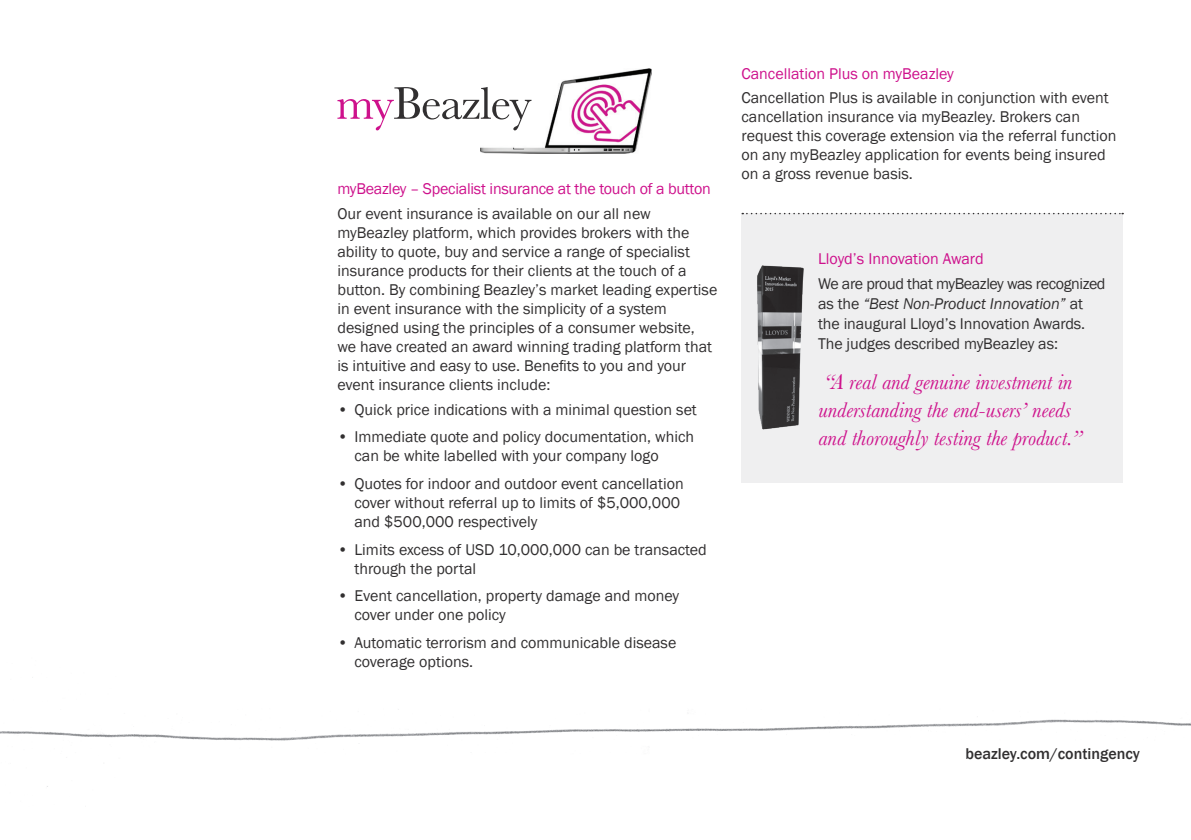
<style>
.page{position:relative;width:1191px;height:840px;background:#fff}
.page>*{position:absolute;margin:0;border:0;box-sizing:border-box;transform-origin:0 0}
._09_Body_no_indent_w{font:italic 22px/28px "Baskerville MT Std";color:#ce118c}
._09_Body_no_indent_w-2{font:16px/19px "Franklin Gothic";color:#312f30}
._09_Body_no_indent_w-3{font:16px "Franklin Gothic";letter-spacing:-.015em;color:#ce118c}
.t1{font:500 16px "Franklin Gothic";color:#312f30}
.s1{font-style:italic}
</style>
<div class="page">
<img style="left:0;top:677px;width:1191px;height:110px">
<img style="left:481px;top:68px;width:170px;height:85px">
<svg style="left:337px;top:87px;width:194px;height:43px"></svg>
<div style="left:741px;top:213px;width:382px;height:269px;background:#efeff0"></div>
<svg style="left:742px;top:213px;width:381px;height:1px"></svg>
<img style="left:757px;top:266px;width:47px;height:163px">
<p class="_09_Body_no_indent_w-3" style="left:337px;top:179px;width:375px">myBeazley – Specialist insurance at the touch of a button</p>
<p class="_09_Body_no_indent_w-2" style="left:337px;top:204px;width:381px">Our event insurance is available on our all new myBeazley platform, which provides brokers with the ability to quote, buy and service a range of specialist insurance products for their clients at the touch of a button. By combining Beazley’s market leading expertise in event insurance with the simplicity of a system designed using the principles of a consumer website, we have created an award winning trading platform that is intuitive and easy to use. Benefits to you and your event insurance clients include:</p>
<p class="_09_Body_no_indent_w-2" style="left:337px;top:400px;width:361px">• Quick price indications with a minimal question set</p>
<p class="_09_Body_no_indent_w-2" style="left:354px;top:427px;width:341px;text-indent:-17px">• Immediate quote and policy documentation, which can be white labelled with your company logo</p>
<p class="_09_Body_no_indent_w-2" style="left:354px;top:474px;width:331px;text-indent:-17px">• Quotes for indoor and outdoor event cancellation cover without referral up to limits of $5,000,000 and $500,000 respectively</p>
<p class="_09_Body_no_indent_w-2" style="left:354px;top:539px;width:354px;text-indent:-17px">• Limits excess of USD 10,000,000 can be transacted through the portal</p>
<p class="_09_Body_no_indent_w-2" style="left:354px;top:586px;width:326px;text-indent:-17px">• Event cancellation, property damage and money cover under one policy</p>
<p class="_09_Body_no_indent_w-2" style="left:354px;top:632px;width:323px;text-indent:-17px">• Automatic terrorism and communicable disease coverage options.</p>
<p class="_09_Body_no_indent_w-3" style="left:741px;top:64px;width:214px">Cancellation Plus on myBeazley</p>
<p class="_09_Body_no_indent_w-2" style="left:741px;top:88px;width:376px">Cancellation Plus is available in conjunction with event cancellation insurance via myBeazley. Brokers can request this coverage extension via the referral function on any myBeazley application for events being insured on a gross revenue basis.</p>
<p class="_09_Body_no_indent_w-3" style="left:818px;top:248px;width:167px">Lloyd’s Innovation Award</p>
<p class="_09_Body_no_indent_w-2" style="left:818px;top:274px;width:289px;line-height:20px">We are proud that myBeazley was recognized as the <span class="s1">“Best Non-Product Innovation”</span> at the inaugural Lloyd’s Innovation Awards.<br>The judges described myBeazley as:</p>
<p class="_09_Body_no_indent_w" style="left:818px;top:367px;width:265px">“A real and genuine investment in understanding the end-users’ needs and thoroughly testing the product.”</p>
<p class="t1" style="left:965px;top:743px;width:176px">beazley.com/contingency</p>
</div>
